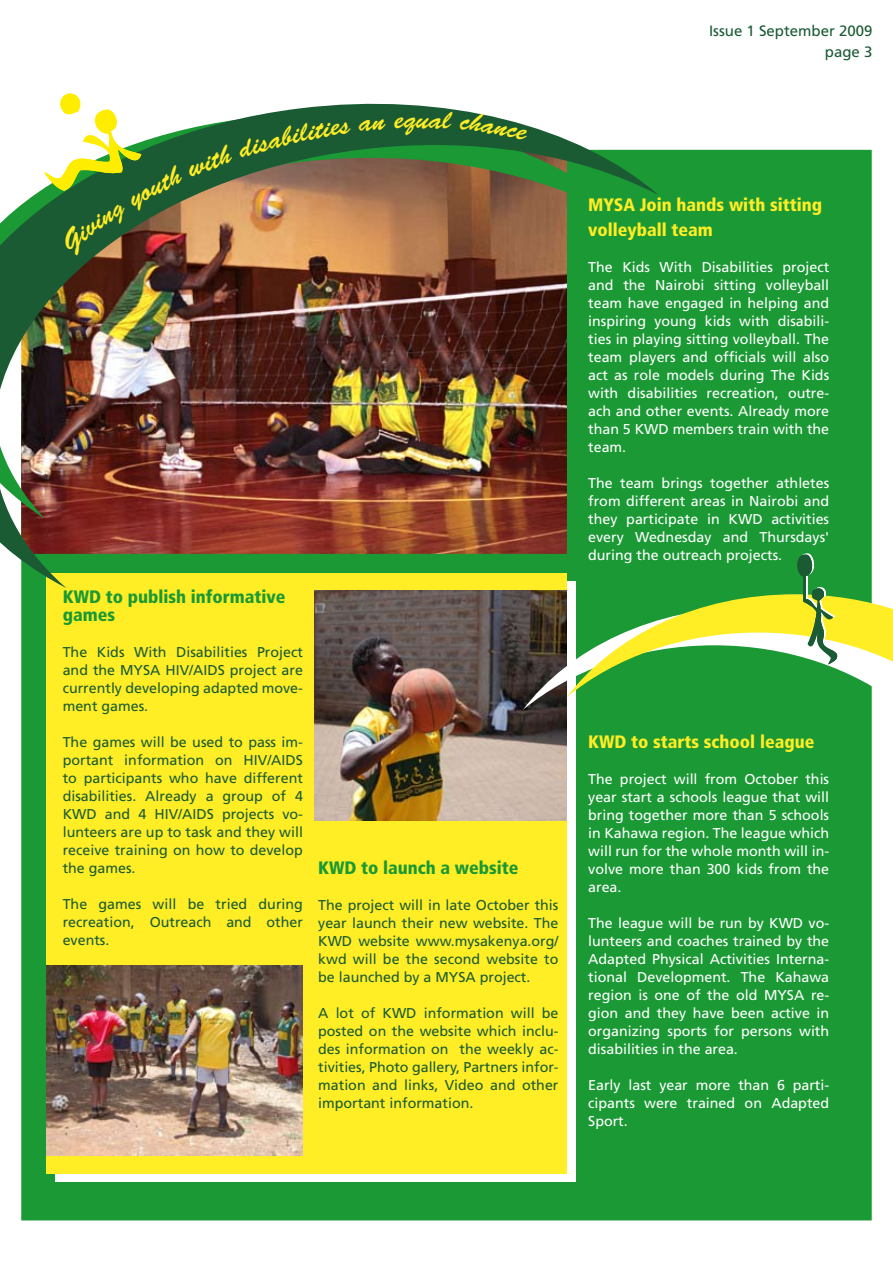
<style>
.page{position:relative;width:893px;height:1263px;background:#fff}
.page>*{position:absolute;margin:0;border:0;box-sizing:border-box;transform-origin:0 0}
.t1{font:900 condensed 18px/25.2px "Frutiger";color:#ffed25}
.t2{font:900 condensed 18px/18px "Frutiger";color:#1a9934}
.t3{font:15px/21.3px "Frutiger";color:#1a5b34;text-align:right}
.t4{font:14.25px/18px "Frutiger";color:#fff;text-align:justify}
.t5{font:14.25px/18px "Frutiger";color:#1a5b34;text-align:justify}
</style>
<div class="page">
<div style="left:21px;top:150px;width:851px;height:1070px;background:#1a9934"></div>
<div style="left:47px;top:574px;width:520px;height:600px;background:#ffed25"></div>
<img style="left:0;top:103px;width:658px;height:485px">
<img style="left:315px;top:590px;width:252px;height:231px">
<img style="left:47px;top:965px;width:256px;height:190px">
<svg style="left:523px;top:607px;width:349px;height:354px"></svg>
<svg style="left:567px;top:594px;width:326px;height:355px;background:#46ab4d"></svg>
<svg style="left:794px;top:550px;width:46px;height:114px"></svg>
<svg style="left:44px;top:93px;width:307px;height:164px"></svg>
<svg style="left:358px;top:119px;width:28px;height:13px"></svg>
<svg style="left:394px;top:111px;width:59px;height:24px"></svg>
<svg style="left:460px;top:113px;width:68px;height:28px"></svg>
<p class="t3" style="left:709px;top:20px;width:165px">Issue 1 September 2009 page 3</p>
<p class="t2" style="left:63px;top:588px;width:224px">KWD to publish informative games</p>
<p class="t5" style="left:63px;top:643px;width:242px">The Kids With Disabilities Project and the MYSA HIV/AIDS project are currently developing adapted move&shy;ment games.</p>
<p class="t5" style="left:63px;top:733px;width:242px">The games will be used to pass im&shy;portant information on HIV/AIDS to participants who have different disabilities. Already a group of 4<br>KWD and 4 HIV/AIDS projects vo&shy;lunteers are up to task and they will receive training on how to develop the games.</p>
<p class="t5" style="left:63px;top:895px;width:242px">The games will be tried during recreation, Outreach and other events.</p>
<p class="t2" style="left:318px;top:858px;width:202px">KWD to launch a website</p>
<p class="t5" style="left:318px;top:895px;width:242px">The project will in late October this year launch their new website. The KWD website www.mysakenya.org/ kwd will be the second website to be launched by a MYSA project.</p>
<p class="t5" style="left:318px;top:1003px;width:242px">A lot of KWD information will be posted on the website which inclu&shy;des information on the weekly ac&shy;tivities, Photo gallery, Partners infor&shy;mation and links, Video and other important information.</p>
<p class="t1" style="left:588px;top:192px;width:235px">MYSA Join hands with sitting volleyball team</p>
<p class="t4" style="left:588px;top:258px;width:242px">The Kids With Disabilities project and the Nairobi sitting volleyball team have engaged in helping and inspiring young kids with disabili&shy;ties in playing sitting volleyball. The team players and officials will also act as role models during The Kids with disabilities recreation, outre&shy;ach and other events. Already more than 5 KWD members train with the team.</p>
<p class="t4" style="left:588px;top:474px;width:242px">The team brings together athletes from different areas in Nairobi and they participate in KWD activities every Wednesday and Thursdays' during the outreach projects.</p>
<p class="t1" style="left:588px;top:729px;width:228px">KWD to starts school league</p>
<p class="t4" style="left:588px;top:770px;width:242px">The project will from October this year start a schools league that will bring together more than 5 schools in Kahawa region. The league which will run for the whole month will in&shy;volve more than 300 kids from the area.</p>
<p class="t4" style="left:588px;top:914px;width:242px">The league will be run by KWD vo&shy;lunteers and coaches trained by the Adapted Physical Activities Interna&shy;tional Development. The Kahawa region is one of the old MYSA re&shy;gion and they have been active in organizing sports for persons with disabilities in the area.</p>
<p class="t4" style="left:588px;top:1075px;width:242px">Early last year more than 6 parti&shy;cipants were trained on Adapted Sport.</p>
</div>
